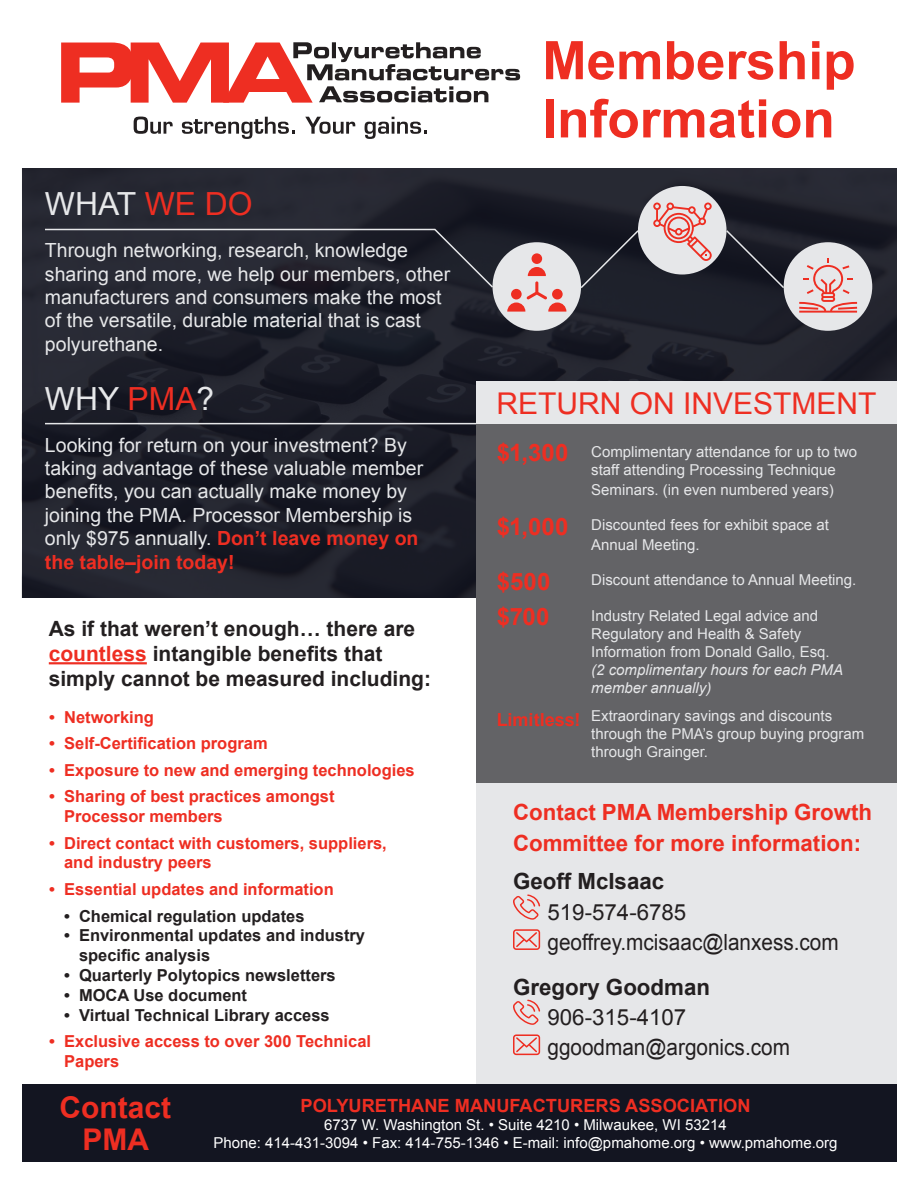
<style>
.page{position:relative;width:918px;height:1188px;background:#fff}
.page>*{position:absolute;margin:0;border:0;box-sizing:border-box;transform-origin:0 0}
.t1{font:700 53.25px "Arial";color:#ee2e22}
.t2{font:31.8px "Arial";color:#e6e7e9}
.t3{font:30px "Arial";color:#ee2e22}
.Single_Choice_Answer{font:700 30px/32px "Arial";color:#ee2e22;text-align:center}
.t4{font:700 24px "Arial";letter-spacing:.005em;color:#ee2e22}
.Single_Choice_Answer-2{font:22.35px/30.3px "Arial";color:#231f20}
.Single_Choice_Answer-3{font:700 22.35px/30.3px "Arial";color:#ee2e22}
.t5{font:700 21px/25.2px "Arial";color:#231f20}
.t6{font:19.5px/23.4px "Arial";color:#e6e7e9}
.t7{font:700 18.3px "Arial";color:#ee2e22}
.t8{font:700 16.5px/19.8px "Arial";color:#ee2e22}
.t9{font:700 16.5px/19.8px "Arial";color:#231f20}
.t10{font:15px/18px "Arial";color:#e6e7e9}
.t11{font:15px "Arial";color:#fff}
.s1{color:#ee2e22}
.s2{font-weight:700;color:#ee2e22}
.s3{font-weight:700;font-size:24px;color:#ee2e22}
.s4{font-style:italic}
.s5{font-weight:700;font-size:18px;color:#ee2e22}
.s6{font-weight:700}
</style>
<div class="page">
<div style="left:476px;top:783px;width:420px;height:301px;background:#e6e7e9"></div>
<img style="left:22px;top:168px;width:874px;height:430px">
<svg style="left:61px;top:42px;width:459px;height:61px"></svg>
<svg style="left:134px;top:117px;width:39px;height:17px"></svg>
<svg style="left:182px;top:117px;width:112px;height:22px"></svg>
<svg style="left:305px;top:117px;width:50px;height:17px"></svg>
<svg style="left:365px;top:117px;width:62px;height:22px"></svg>
<div style="left:22px;top:1084px;width:874px;height:78px;background:#131521"></div>
<hr style="left:49px;top:662px;width:98px;height:2px;background:#ee2e22">
<svg style="left:513px;top:894px;width:27px;height:26px"></svg>
<svg style="left:513px;top:929px;width:27px;height:21px"></svg>
<svg style="left:513px;top:1000px;width:27px;height:25px"></svg>
<svg style="left:513px;top:1034px;width:27px;height:21px"></svg>
<svg style="left:43px;top:228px;width:452px;height:61px;background:#292a34"></svg>
<div style="left:493px;top:242px;width:88px;height:89px;background:#e6e7e9;border-radius:50%"></div>
<div style="left:784px;top:242px;width:88px;height:89px;background:#e6e7e9;border-radius:50%"></div>
<div style="left:638px;top:186px;width:89px;height:89px;background:#e6e7e9;border-radius:50%"></div>
<svg style="left:579px;top:229px;width:61px;height:61px;background:#21242e"></svg>
<svg style="left:725px;top:229px;width:61px;height:61px;background:#21222d"></svg>
<div style="left:532px;top:253px;width:10px;height:11px;background:#ee2e22;border-radius:50%"></div>
<svg style="left:507px;top:267px;width:59px;height:45px"></svg>
<svg style="left:653px;top:203px;width:59px;height:58px"></svg>
<svg style="left:799px;top:258px;width:58px;height:55px"></svg>
<hr style="left:45px;top:423px;width:431px;height:1px;background:#e6e7e9">
<div style="left:476px;top:381px;width:420px;height:43px;background:#e6e7e9"></div>
<div style="left:476px;top:424px;width:420px;height:359px;background:#636366"></div>
<p class="t2" style="left:45px;top:183px;width:209px">WHAT <span class="s1">WE DO</span></p>
<p class="t6" style="left:45px;top:239px;width:407px">Through networking, research, knowledge sharing and more, we help our members, other manufacturers and consumers make the most of the versatile, durable material that is cast polyurethane.</p>
<p class="t2" style="left:45px;top:378px;width:171px">WHY <span class="s1">PMA</span>?</p>
<p class="t6" style="left:45px;top:433px;width:380px">Looking for return on your investment? By taking advantage of these valuable member benefits, you can actually make money by joining the PMA. Processor Membership is only $975 annually. <span class="s2">Don’t leave money on the table–join today!</span></p>
<p class="t5" style="left:49px;top:617px;width:384px">As if that weren’t enough… there are <span class="s1">countless</span> intangible benefits that simply cannot be measured including:</p>
<p class="t8" style="left:49px;top:707px;width:106px">• Networking</p>
<p class="t8" style="left:49px;top:734px;width:220px">• Self-Certification program</p>
<p class="t8" style="left:49px;top:761px;width:367px">• Exposure to new and emerging technologies</p>
<p class="t8" style="left:64px;top:787px;width:272px;text-indent:-15px">• Sharing of best practices amongst<br>Processor members</p>
<p class="t8" style="left:64px;top:833px;width:324px;text-indent:-15px">• Direct contact with customers, suppliers, and industry peers</p>
<p class="t8" style="left:49px;top:880px;width:286px">• Essential updates and information</p>
<p class="t9" style="left:64px;top:906px;width:242px">• Chemical regulation updates</p>
<p class="t9" style="left:79px;top:926px;width:288px;text-indent:-15px">• Environmental updates and industry specific analysis</p>
<p class="t9" style="left:64px;top:966px;width:273px">• Quarterly Polytopics newsletters</p>
<p class="t9" style="left:64px;top:986px;width:184px">• MOCA Use document</p>
<p class="t9" style="left:64px;top:1005px;width:267px">• Virtual Technical Library access</p>
<p class="t8" style="left:64px;top:1032px;width:308px;text-indent:-15px">• Exclusive access to over 300 Technical<br>Papers</p>
<p class="t1" style="left:542px;top:25px;width:315px">Membership</p>
<p class="t1" style="left:542px;top:84px;width:294px">Information</p>
<p class="t3" style="left:497px;top:384px;width:382px">RETURN ON INVESTMENT</p>
<p class="t10" style="left:591px;top:443px;width:267px;text-indent:-94px"><span class="s3">$1,300</span> Complimentary attendance for up to two staff attending Processing Technique</p>
<p class="t10" style="left:591px;top:480px;width:244px">Seminars. (in even numbered years)</p>
<p class="t10" style="left:591px;top:515px;width:239px;line-height:19.8px;text-indent:-94px"><span class="s3">$1,000</span> Discounted fees for exhibit space at<br>Annual Meeting.</p>
<p class="t4" style="left:497px;top:566px;width:55px">$500</p>
<p class="t10" style="left:591px;top:571px;width:267px">Discount attendance to Annual Meeting.</p>
<p class="t4" style="left:497px;top:601px;width:54px">$700</p>
<p class="t10" style="left:591px;top:607px;width:253px">Industry Related Legal advice and<br>Regulatory and Health &amp; Safety<br>Information from Donald Gallo, Esq. <span class="s4">(2 complimentary hours for each PMA member annually)</span></p>
<p class="t10" style="left:591px;top:707px;width:274px;text-indent:-94px"><span class="s5">Limitless!</span> Extraordinary savings and discounts through the PMA’s group buying program through Grainger.</p>
<p class="Single_Choice_Answer-3" style="left:513px;top:798px;width:361px">Contact PMA Membership Growth<br>Committee for more information:</p>
<p class="Single_Choice_Answer-2" style="left:548px;top:867px;width:293px;text-indent:-34px"><span class="s6">Geoff McIsaac<br></span>519-574-6785 geoffrey.mcisaac@lanxess.com</p>
<p class="Single_Choice_Answer-2" style="left:548px;top:972px;width:244px;text-indent:-34px"><span class="s6">Gregory Goodman<br></span>906-315-4107 ggoodman@argonics.com</p>
<p class="Single_Choice_Answer" style="left:60px;top:1093px;width:113px">Contact<br>PMA</p>
<p class="t7" style="left:301px;top:1093px;width:451px">POLYURETHANE MANUFACTURERS ASSOCIATION</p>
<p class="t11" style="left:324px;top:1115px;width:404px">6737 W. Washington St. • Suite 4210 • Milwaukee, WI 53214</p>
<p class="t11" style="left:214px;top:1133px;width:625px">Phone: 414-431-3094 • Fax: 414-755-1346 • E-mail: info@pmahome.org • www.pmahome.org</p>
</div>
